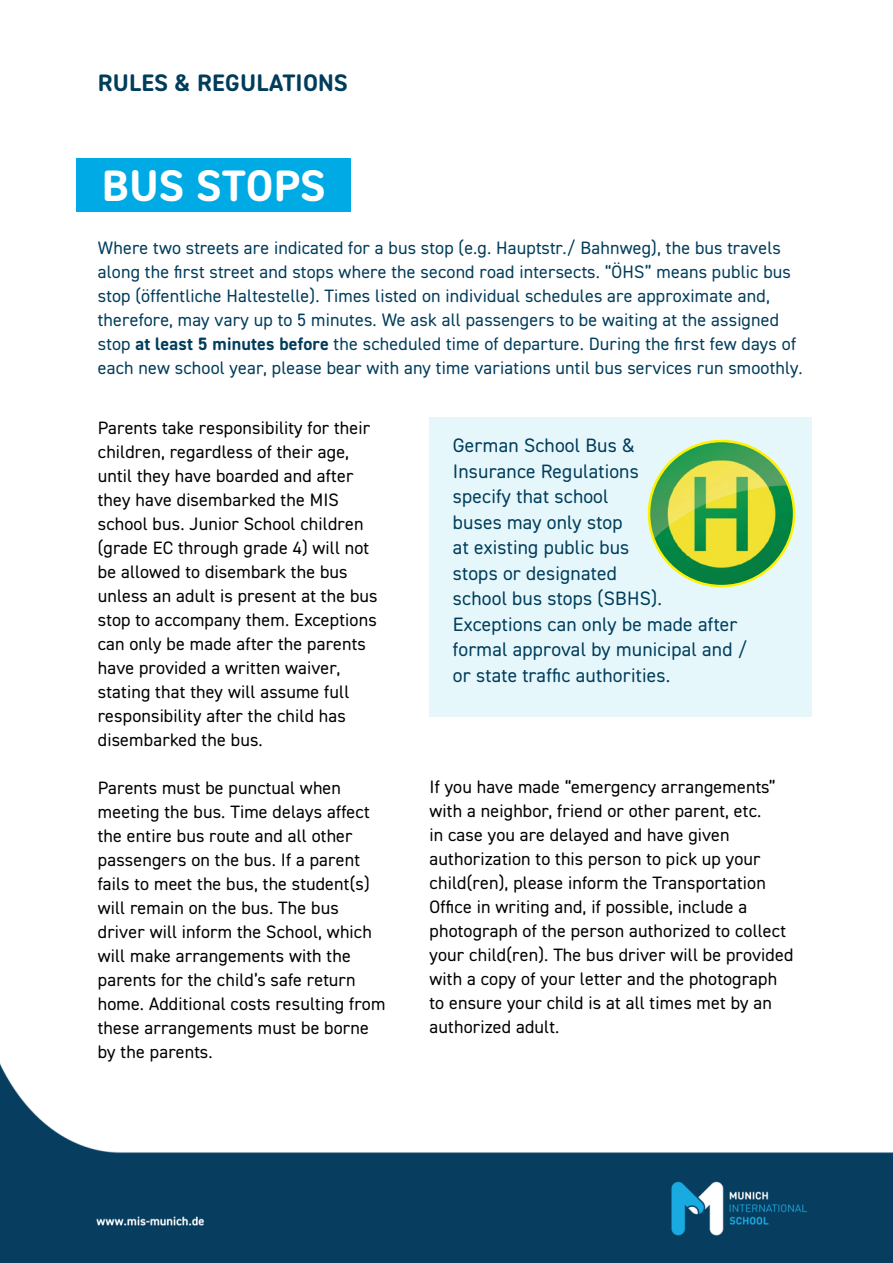
<style>
.page{position:relative;width:893px;height:1263px;background:#fff}
.page>*{position:absolute;margin:0;border:0;box-sizing:border-box;transform-origin:0 0}
.t1{font:44.4px "DIN2014 Rounded VF";letter-spacing:.01em;color:#fff}
.t2{font:24px "DIN2014 Rounded VF";letter-spacing:.01em;color:#003d5b}
.t3{font:19.5px/25.5px "DIN2014 Rounded VF";letter-spacing:.01em;color:#003d5b}
.t4{font:18px/24px "DIN2014 Rounded VF";letter-spacing:.01em;color:#000}
.t5{font:18px/24px "DIN2014 Rounded VF";letter-spacing:.01em;color:#003d5b}
</style>
<div class="page">
<img style="left:0;top:1063px;width:893px;height:200px">
<div style="left:430px;top:417px;width:382px;height:299px;background:#e6f7fc"></div>
<div style="left:77px;top:159px;width:274px;height:53px;background:#00abe5"></div>
<img style="left:649px;top:441px;width:145px;height:145px;border-radius:73px">
<div style="left:648px;top:440px;width:147px;height:147px;border:3px solid #fff200;border-radius:50%"></div>
<h2 class="t2" style="left:98px;top:67px;width:251px">RULES &amp; REGULATIONS</h2>
<h1 class="t1" style="left:102px;top:157px;width:225px">BUS STOPS</h1>
<p class="t5" style="left:98px;top:236px;width:706px">Where two streets are indicated for a bus stop (e.g. Hauptstr./ Bahnweg), the bus travels along the first street and stops where the second road intersects. “ÖHS” means public bus stop (öffentliche Haltestelle). Times listed on individual schedules are approximate and, therefore, may vary up to 5 minutes. We ask all passengers to be waiting at the assigned stop at least 5 minutes before the scheduled time of departure. During the first few days of each new school year, please bear with any time variations until bus services run smoothly.</p>
<p class="t4" style="left:98px;top:415px;width:281px">Parents take responsibility for their children, regardless of their age, until they have boarded and after they have disembarked the MIS school bus. Junior School children (grade EC through grade 4) will not be allowed to disembark the bus unless an adult is present at the bus stop to accompany them. Exceptions can only be made after the parents have provided a written waiver, stating that they will assume full responsibility after the child has disembarked the bus.</p>
<p class="t4" style="left:98px;top:775px;width:289px">Parents must be punctual when meeting the bus. Time delays affect the entire bus route and all other passengers on the bus. If a parent fails to meet the bus, the student(s) will remain on the bus. The bus driver will inform the School, which will make arrangements with the parents for the child’s safe return home. Additional costs resulting from these arrangements must be borne by the parents.</p>
<p class="t4" style="left:430px;top:774px;width:365px">If you have made “emergency arrangements” with a neighbor, friend or other parent, etc.<br>in case you are delayed and have given authorization to this person to pick up your child(ren), please inform the Transportation Office in writing and, if possible, include a photograph of the person authorized to collect your child(ren). The bus driver will be provided with a copy of your letter and the photograph to ensure your child is at all times met by an authorized adult.</p>
<p class="t3" style="left:453px;top:432px;width:296px">German School Bus &amp;<br>Insurance Regulations<br>specify that school<br>buses may only stop<br>at existing public bus<br>stops or designated<br>school bus stops (SBHS).<br>Exceptions can only be made after formal approval by municipal and / or state traffic authorities.</p>
</div>
